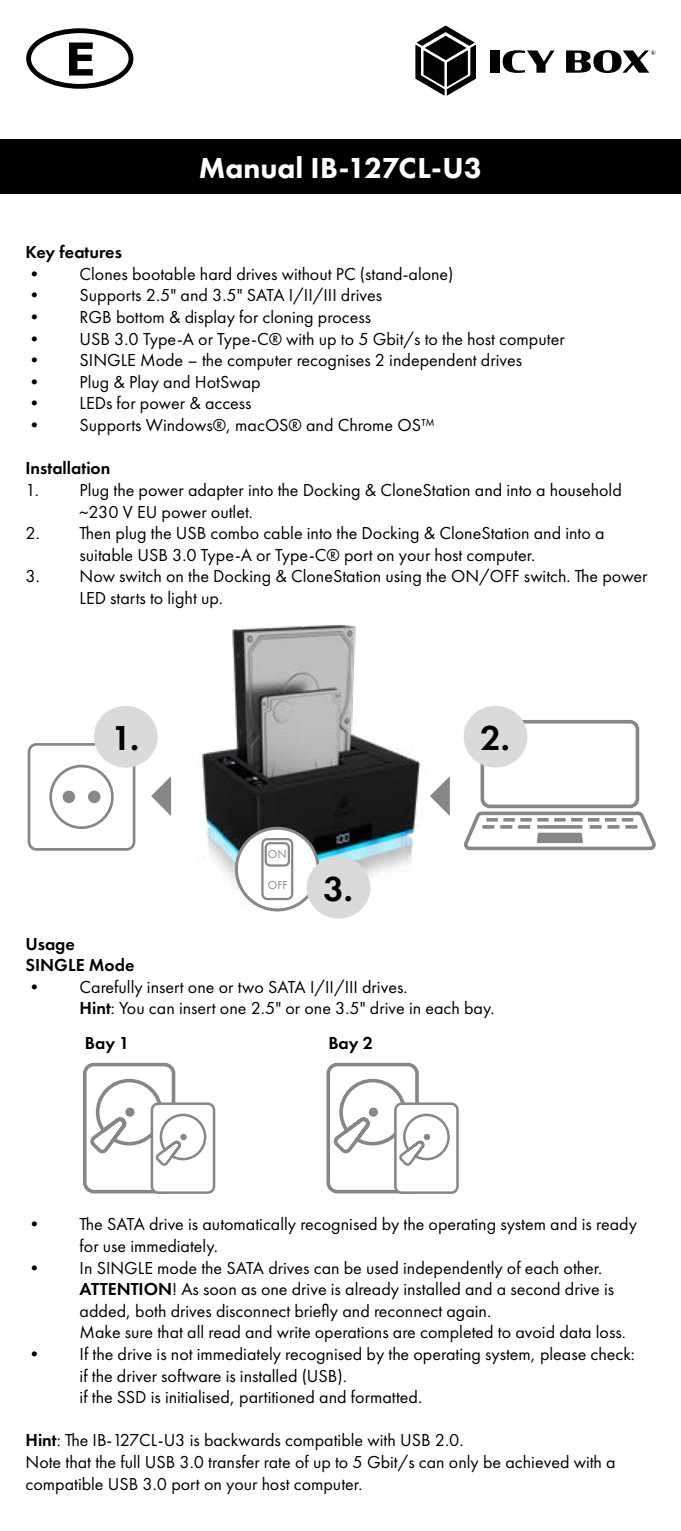
<style>
.page{position:relative;width:681px;height:1531px;background:#fff}
.page>*{position:absolute;margin:0;border:0;box-sizing:border-box;transform-origin:0 0}
.t1{font:600 36px "Futura PT";color:#000}
.t2{font:800 30px "Futura PT";color:#fff}
.t3{font:18px/21.6px "Futura PT";color:#000}
.t4{font:600 18px/21.6px "Futura PT";color:#000}
.t5{font:12px "Futura PT";color:#878787}
.s1{font-weight:600}
</style>
<div class="page">
<div style="left:490px;top:50px;width:9px;height:23px;background:#000"></div>
<svg style="left:502px;top:50px;width:52px;height:23px"></svg>
<svg style="left:566px;top:50px;width:89px;height:23px"></svg>
<svg style="left:415px;top:26px;width:61px;height:70px"></svg>
<div style="left:26px;top:28px;width:107px;height:61px;border:5px solid #000;border-radius:50%"></div>
<svg style="left:69px;top:43px;width:24px;height:33px"></svg>
<div style="left:0;top:139px;width:680px;height:55px;background:#000"></div>
<div style="left:83px;top:1063px;width:92px;height:130px;border:4px solid #878787;border-radius:9px"></div>
<div style="left:151px;top:1102px;width:64px;height:92px;border:3px solid #878787;border-radius:6px"></div>
<svg style="left:87px;top:1077px;width:120px;height:117px"></svg>
<div style="left:180px;top:1134px;width:7px;height:6px;background:#878787;border-radius:50%"></div>
<div style="left:326px;top:1063px;width:92px;height:130px;border:4px solid #878787;border-radius:9px"></div>
<div style="left:394px;top:1102px;width:64px;height:92px;border:3px solid #878787;border-radius:6px"></div>
<svg style="left:330px;top:1077px;width:121px;height:117px"></svg>
<div style="left:423px;top:1134px;width:7px;height:6px;background:#878787;border-radius:50%"></div>
<div style="left:480px;top:720px;width:159px;height:88px;border:4px solid #878787;border-radius:8px"></div>
<svg style="left:512px;top:748px;width:13px;height:15px"></svg>
<svg style="left:464px;top:811px;width:192px;height:40px"></svg>
<svg style="left:482px;top:825px;width:12px;height:4px"></svg>
<svg style="left:500px;top:825px;width:12px;height:4px"></svg>
<svg style="left:518px;top:825px;width:12px;height:4px"></svg>
<svg style="left:537px;top:825px;width:45px;height:4px"></svg>
<svg style="left:589px;top:825px;width:12px;height:4px"></svg>
<svg style="left:607px;top:825px;width:12px;height:4px"></svg>
<svg style="left:625px;top:825px;width:12px;height:4px"></svg>
<svg style="left:27px;top:742px;width:110px;height:109px"></svg>
<div style="left:63px;top:790px;width:12px;height:13px;background:#878787;border-radius:50%"></div>
<div style="left:88px;top:790px;width:12px;height:13px;background:#878787;border-radius:50%"></div>
<img style="left:198px;top:624px;width:225px;height:292px">
<svg style="left:151px;top:776px;width:20px;height:40px"></svg>
<svg style="left:430px;top:777px;width:19px;height:38px"></svg>
<div style="left:236px;top:828px;width:82px;height:82px;background:#fff;border-radius:50%"></div>
<div style="left:235px;top:827px;width:84px;height:84px;border:3px solid #878787;border-radius:50%"></div>
<div style="left:261px;top:838px;width:32px;height:62px;border:2px solid #878787;border-radius:5px"></div>
<div style="left:264px;top:842px;width:26px;height:24px;border:2px solid #878787;border-radius:4px"></div>
<div style="left:94px;top:706px;width:64px;height:61px;background:#dadada;border-radius:50%"></div>
<div style="left:306px;top:857px;width:64px;height:61px;background:#dadada;border-radius:50%"></div>
<div style="left:463px;top:706px;width:64px;height:61px;background:#dadada;border-radius:50%"></div>
<h2 class="t2" style="left:199px;top:149px;width:284px">Manual IB-127CL-U3</h2>
<p class="t4" style="left:26px;top:241px;width:98px">Key features</p>
<p class="t3" style="left:26px;top:263px;width:429px">• Clones bootable hard drives without PC (stand-alone)</p>
<p class="t3" style="left:26px;top:285px;width:358px">• Supports 2.5" and 3.5" SATA I/II/III drives</p>
<p class="t3" style="left:26px;top:306px;width:347px">• RGB bottom &amp; display for cloning process</p>
<p class="t3" style="left:26px;top:328px;width:540px">• USB 3.0 Type-A or Type-C® with up to 5 Gbit/s to the host computer</p>
<p class="t3" style="left:26px;top:349px;width:498px">• SINGLE Mode – the computer recognises 2 independent drives</p>
<p class="t3" style="left:26px;top:371px;width:236px">• Plug &amp; Play and HotSwap</p>
<p class="t3" style="left:26px;top:393px;width:227px">• LEDs for power &amp; access</p>
<p class="t3" style="left:26px;top:414px;width:410px">• Supports Windows®, macOS® and Chrome OS™</p>
<p class="t4" style="left:26px;top:457px;width:86px">Installation</p>
<p class="t3" style="left:80px;top:479px;width:543px;text-indent:-54px">1. Plug the power adapter into the Docking &amp; CloneStation and into a household ~230 V EU power outlet.</p>
<p class="t3" style="left:80px;top:522px;width:526px;text-indent:-54px">2. Then plug the USB combo cable into the Docking &amp; CloneStation and into a suitable USB 3.0 Type-A or Type-C® port on your host computer.</p>
<p class="t3" style="left:80px;top:565px;width:569px;text-indent:-54px">3. Now switch on the Docking &amp; CloneStation using the ON/OFF switch. The power<br>LED starts to light up.</p>
<h1 class="t1" style="left:112px;top:716px;width:29px">1.</h1>
<p class="t5" style="left:268px;top:847px;width:20px">ON</p>
<p class="t5" style="left:268px;top:878px;width:21px">OFF</p>
<h1 class="t1" style="left:323px;top:867px;width:31px">3.</h1>
<h1 class="t1" style="left:480px;top:716px;width:31px">2.</h1>
<p class="t4" style="left:26px;top:932px;width:110px">Usage<br>SINGLE Mode</p>
<p class="t3" style="left:80px;top:976px;width:416px;text-indent:-54px">• Carefully insert one or two SATA I/II/III drives.<br><span class="s1">Hint</span>: You can insert one 2.5" or one 3.5" drive in each bay.</p>
<p class="t4" style="left:85px;top:1032px;width:46px">Bay 1</p>
<p class="t4" style="left:328px;top:1032px;width:46px">Bay 2</p>
<p class="t3" style="left:80px;top:1213px;width:558px;text-indent:-54px">• The SATA drive is automatically recognised by the operating system and is ready for use immediately.</p>
<p class="t3" style="left:80px;top:1257px;width:547px;text-indent:-54px">• In SINGLE mode the SATA drives can be used independently of each other.<br><span class="s1">ATTENTION</span>! As soon as one drive is already installed and a second drive is added, both drives disconnect briefly and reconnect again.<br>Make sure that all read and write operations are completed to avoid data loss.</p>
<p class="t3" style="left:80px;top:1343px;width:556px;text-indent:-54px">• If the drive is not immediately recognised by the operating system, please check: if the driver software is installed (USB).<br>if the SSD is initialised, partitioned and formatted.</p>
<p class="t3" style="left:26px;top:1429px;width:591px"><span class="s1">Hint</span>: The IB-127CL-U3 is backwards compatible with USB 2.0.<br>Note that the full USB 3.0 transfer rate of up to 5 Gbit/s can only be achieved with a compatible USB 3.0 port on your host computer.</p>
</div>
